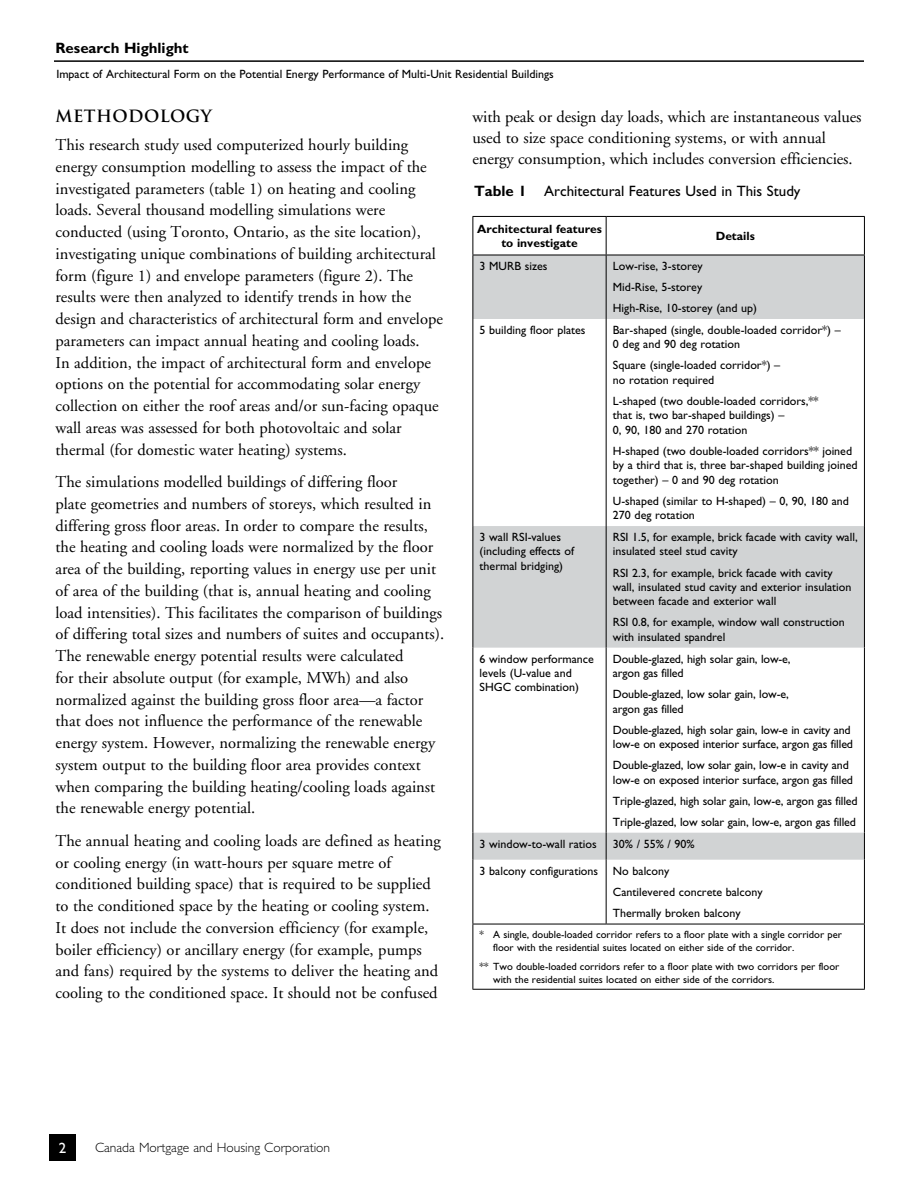
<style>
.page{position:relative;width:918px;height:1188px;background:#fff}
.page>*{position:absolute;margin:0;border:0;box-sizing:border-box;transform-origin:0 0}
.RH_Body_1{font:16.5px/21.8px "Adobe Garamond";color:#000}
.RH_Subhead_1{font:700 16.5px "Trajan Pro";letter-spacing:.025em;color:#000}
.RH_Caption_Table{font:15px "Gill Sans Std";color:#000}
.t1{font:700 15px "Gill Sans Std";color:#000}
.t2{font:15px "Gill Sans Std";color:#fff}
.t3{font:300 13.5px "Gill Sans Std";color:#000}
.RH_Table_2_left_alig{font:12px/14.4px "Gill Sans Std";color:#000}
.RH_Table_1_bold{font:700 12px/14.4px "Gill Sans Std";color:#000;text-align:center}
.t4{font:10.5px/12.6px "Gill Sans Std";color:#000}
.s1{font-weight:700}
</style>
<div class="page">
<hr style="left:54px;top:60px;width:810px;height:2px;background:#000">
<div style="left:49px;top:1134px;width:27px;height:27px;background:#000"></div>
<svg style="left:473px;top:217px;width:391px;height:38px"></svg>
<svg style="left:473px;top:256px;width:391px;height:604px"></svg>
<hr style="left:472px;top:216px;width:134px;height:1px;background:#000">
<hr style="left:472px;top:217px;width:1px;height:38px;background:#000">
<hr style="left:606px;top:216px;width:259px;height:1px;background:#000">
<hr style="left:606px;top:217px;width:1px;height:38px;background:#000">
<hr style="left:864px;top:217px;width:1px;height:38px;background:#000">
<hr style="left:472px;top:255px;width:134px;height:1px;background:#000">
<hr style="left:472px;top:255px;width:1px;height:64px;background:#000">
<hr style="left:606px;top:255px;width:259px;height:1px;background:#000">
<hr style="left:606px;top:255px;width:1px;height:64px;background:#000">
<hr style="left:864px;top:255px;width:1px;height:64px;background:#000">
<hr style="left:472px;top:319px;width:1px;height:207px;background:#000">
<hr style="left:606px;top:319px;width:1px;height:207px;background:#000">
<hr style="left:864px;top:319px;width:1px;height:207px;background:#000">
<hr style="left:472px;top:526px;width:1px;height:122px;background:#000">
<hr style="left:606px;top:526px;width:1px;height:122px;background:#000">
<hr style="left:864px;top:526px;width:1px;height:122px;background:#000">
<hr style="left:472px;top:648px;width:1px;height:185px;background:#000">
<hr style="left:606px;top:648px;width:1px;height:185px;background:#000">
<hr style="left:864px;top:648px;width:1px;height:185px;background:#000">
<svg style="left:472px;top:833px;width:1px;height:27px"></svg>
<svg style="left:606px;top:833px;width:1px;height:27px"></svg>
<svg style="left:864px;top:833px;width:1px;height:27px"></svg>
<hr style="left:472px;top:860px;width:1px;height:64px;background:#000">
<hr style="left:606px;top:860px;width:1px;height:64px;background:#000">
<hr style="left:864px;top:860px;width:1px;height:64px;background:#000">
<hr style="left:472px;top:924px;width:134px;height:1px;background:#000">
<hr style="left:472px;top:924px;width:1px;height:65px;background:#000">
<hr style="left:606px;top:924px;width:259px;height:1px;background:#000">
<hr style="left:864px;top:924px;width:1px;height:65px;background:#000">
<hr style="left:472px;top:989px;width:134px;height:1px;background:#000">
<hr style="left:606px;top:989px;width:259px;height:1px;background:#000">
<p class="t1" style="left:56px;top:39px;width:135px">Research Highlight</p>
<p class="RH_Table_2_left_alig" style="left:56px;top:66px;width:499px">Impact of Architectural Form on the Potential Energy Performance of Multi-Unit Residential Buildings</p>
<h2 class="RH_Subhead_1" style="left:56px;top:106px;width:158px">METHODOLOGY</h2>
<p class="RH_Body_1" style="left:56px;top:134px;width:389px">This research study used computerized hourly building energy consumption modelling to assess the impact of the investigated parameters (table 1) on heating and cooling loads. Several thousand modelling simulations were conducted (using Toronto, Ontario, as the site location), investigating unique combinations of building architectural form (figure 1) and envelope parameters (figure 2). The results were then analyzed to identify trends in how the design and characteristics of architectural form and envelope parameters can impact annual heating and cooling loads.<br>In addition, the impact of architectural form and envelope options on the potential for accommodating solar energy collection on either the roof areas and/or sun-facing opaque wall areas was assessed for both photovoltaic and solar thermal (for domestic water heating) systems.</p>
<p class="RH_Body_1" style="left:56px;top:471px;width:390px">The simulations modelled buildings of differing floor<br>plate geometries and numbers of storeys, which resulted in differing gross floor areas. In order to compare the results, the heating and cooling loads were normalized by the floor area of the building, reporting values in energy use per unit of area of the building (that is, annual heating and cooling load intensities). This facilitates the comparison of buildings of differing total sizes and numbers of suites and occupants).<br>The renewable energy potential results were calculated<br>for their absolute output (for example, MWh) and also normalized against the building gross floor area—a factor that does not influence the performance of the renewable energy system. However, normalizing the renewable energy system output to the building floor area provides context when comparing the building heating/cooling loads against the renewable energy potential.</p>
<p class="RH_Body_1" style="left:56px;top:830px;width:387px">The annual heating and cooling loads are defined as heating or cooling energy (in watt-hours per square metre of conditioned building space) that is required to be supplied to the conditioned space by the heating or cooling system.<br>It does not include the conversion efficiency (for example, boiler efficiency) or ancillary energy (for example, pumps and fans) required by the systems to deliver the heating and cooling to the conditioned space. It should not be confused</p>
<p class="RH_Body_1" style="left:473px;top:106px;width:390px;line-height:21px">with peak or design day loads, which are instantaneous values used to size space conditioning systems, or with annual energy consumption, which includes conversion efficiencies.</p>
<p class="RH_Caption_Table" style="left:474px;top:183px;width:328px"><span class="s1">Table 1</span> Architectural Features Used in This Study</p>
<p class="RH_Table_1_bold" style="left:477px;top:221px;width:126px">Architectural features to investigate</p>
<p class="RH_Table_1_bold" style="left:716px;top:229px;width:41px">Details</p>
<p class="RH_Table_2_left_alig" style="left:480px;top:259px;width:69px">3 MURB sizes</p>
<p class="RH_Table_2_left_alig" style="left:613px;top:259px;width:91px">Low-rise, 3-storey</p>
<p class="RH_Table_2_left_alig" style="left:613px;top:280px;width:91px">Mid-Rise, 5-storey</p>
<p class="RH_Table_2_left_alig" style="left:613px;top:301px;width:146px">High-Rise, 10-storey (and up)</p>
<p class="RH_Table_2_left_alig" style="left:480px;top:323px;width:107px">5 building floor plates</p>
<p class="RH_Table_2_left_alig" style="left:613px;top:323px;width:229px">Bar-shaped (single, double-loaded corridor*) –<br>0 deg and 90 deg rotation</p>
<p class="RH_Table_2_left_alig" style="left:613px;top:358px;width:169px">Square (single-loaded corridor*) – no rotation required</p>
<p class="RH_Table_2_left_alig" style="left:613px;top:394px;width:207px">L-shaped (two double-loaded corridors,** that is, two bar-shaped buildings) –<br>0, 90, 180 and 270 rotation</p>
<p class="RH_Table_2_left_alig" style="left:613px;top:444px;width:246px">H-shaped (two double-loaded corridors** joined by a third that is, three bar-shaped building joined together) – 0 and 90 deg rotation</p>
<p class="RH_Table_2_left_alig" style="left:613px;top:494px;width:238px">U-shaped (similar to H-shaped) – 0, 90, 180 and<br>270 deg rotation</p>
<p class="RH_Table_2_left_alig" style="left:480px;top:530px;width:96px">3 wall RSI-values (including effects of thermal bridging)</p>
<p class="RH_Table_2_left_alig" style="left:613px;top:530px;width:246px">RSI 1.5, for example, brick facade with cavity wall, insulated steel stud cavity</p>
<p class="RH_Table_2_left_alig" style="left:613px;top:565px;width:240px">RSI 2.3, for example, brick facade with cavity wall, insulated stud cavity and exterior insulation between facade and exterior wall</p>
<p class="RH_Table_2_left_alig" style="left:613px;top:615px;width:233px">RSI 0.8, for example, window wall construction with insulated spandrel</p>
<p class="RH_Table_2_left_alig" style="left:480px;top:651px;width:116px">6 window performance levels (U-value and<br>SHGC combination)</p>
<p class="RH_Table_2_left_alig" style="left:613px;top:651px;width:179px">Double-glazed, high solar gain, low-e, argon gas filled</p>
<p class="RH_Table_2_left_alig" style="left:613px;top:687px;width:177px">Double-glazed, low solar gain, low-e, argon gas filled</p>
<p class="RH_Table_2_left_alig" style="left:613px;top:723px;width:242px">Double-glazed, high solar gain, low-e in cavity and low-e on exposed interior surface, argon gas filled</p>
<p class="RH_Table_2_left_alig" style="left:613px;top:758px;width:242px">Double-glazed, low solar gain, low-e in cavity and low-e on exposed interior surface, argon gas filled</p>
<p class="RH_Table_2_left_alig" style="left:613px;top:794px;width:246px">Triple-glazed, high solar gain, low-e, argon gas filled</p>
<p class="RH_Table_2_left_alig" style="left:613px;top:815px;width:245px">Triple-glazed, low solar gain, low-e, argon gas filled</p>
<p class="RH_Table_2_left_alig" style="left:480px;top:836px;width:119px">3 window-to-wall ratios</p>
<p class="RH_Table_2_left_alig" style="left:613px;top:836px;width:83px">30% / 55% / 90%</p>
<p class="RH_Table_2_left_alig" style="left:480px;top:863px;width:120px">3 balcony configurations</p>
<p class="RH_Table_2_left_alig" style="left:613px;top:863px;width:58px">No balcony</p>
<p class="RH_Table_2_left_alig" style="left:613px;top:885px;width:151px">Cantilevered concrete balcony</p>
<p class="RH_Table_2_left_alig" style="left:613px;top:906px;width:129px">Thermally broken balcony</p>
<p class="t4" style="left:493px;top:928px;width:350px;text-indent:-14px">* A single, double-loaded corridor refers to a floor plate with a single corridor per floor with the residential suites located on either side of the corridor.</p>
<p class="t4" style="left:493px;top:960px;width:348px;text-indent:-14px">** Two double-loaded corridors refer to a floor plate with two corridors per floor with the residential suites located on either side of the corridors.</p>
<p class="t2" style="left:59px;top:1139px;width:9px">2</p>
<p class="t3" style="left:95px;top:1140px;width:237px">Canada Mortgage and Housing Corporation</p>
</div>
